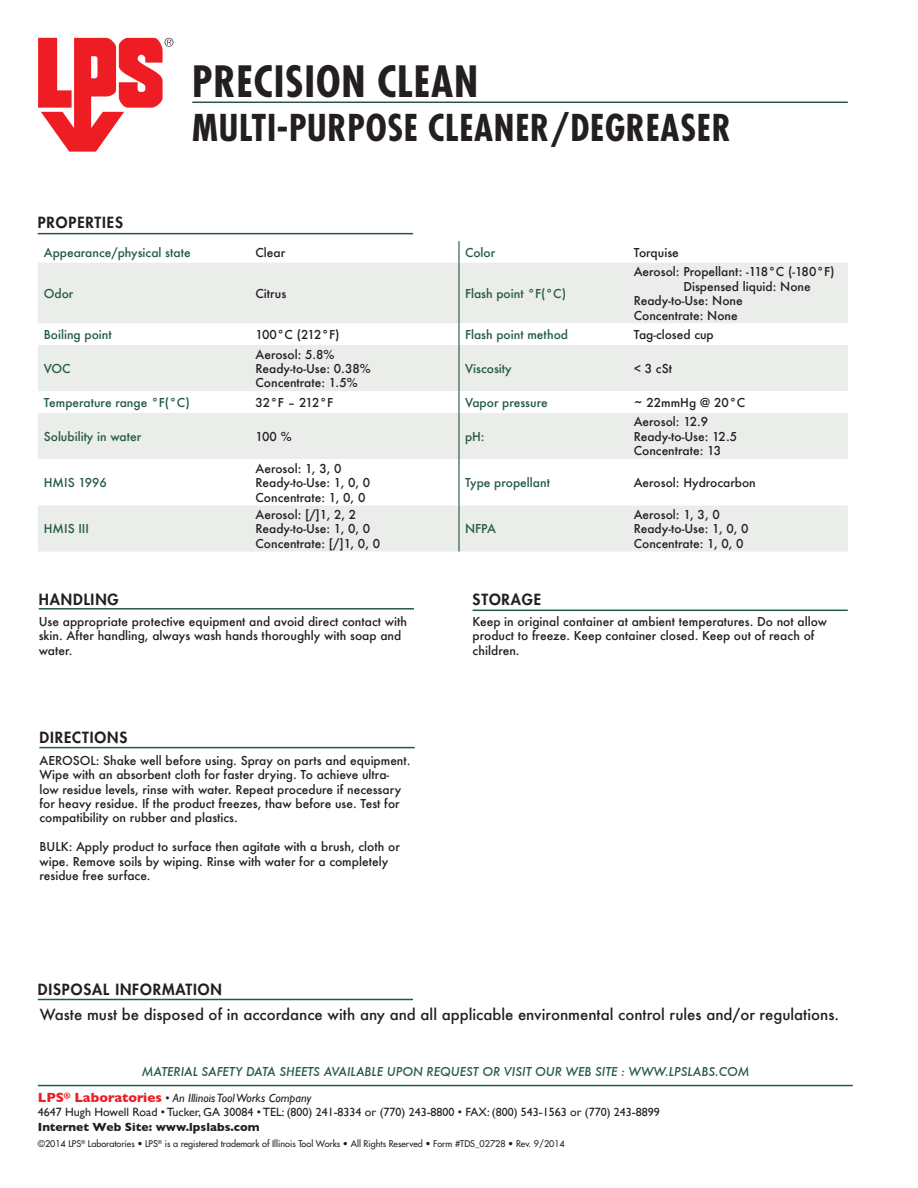
<style>
.page{position:relative;width:918px;height:1188px;background:#fff}
.page>*{position:absolute;margin:0;border:0;box-sizing:border-box;transform-origin:0 0}
.t1{font:700 condensed 42px "Futura";letter-spacing:.02em;color:#231f20}
.t2{font:700 condensed 36px "Futura";letter-spacing:.02em;color:#231f20}
.t3{font:500 15px "Futura";color:#231f20}
.Section_Header{font:800 15px "Futura";letter-spacing:.06em;color:#231f20}
.t4{font:500 12px/14.4px "Futura";color:#231f20}
.t5{font:500 12px "Futura";color:#235a41}
.t6{font:12px "Gill Sans";color:#231f20}
.t7{font:italic 500 12px "Futura";color:#235a41}
.t8{font:italic 12px "Gill Sans";color:#231f20}
.t9{font:700 12px "Gill Sans";color:#231f20}
.t10{font:9px "Futura";color:#231f20}
.s1{font-weight:700;font-style:normal;font-size:13.5px;color:#ee1d23}
.s2{font-style:normal}
</style>
<div class="page">
<hr style="left:38px;top:1085px;width:815px;height:1px;background:#235a41">
<svg style="left:38px;top:38px;width:135px;height:114px"></svg>
<hr style="left:192px;top:102px;width:656px;height:1px;background:#235a41">
<hr style="left:38px;top:233px;width:375px;height:1px;background:#235a41">
<hr style="left:473px;top:610px;width:375px;height:1px;background:#235a41">
<hr style="left:39px;top:747px;width:376px;height:1px;background:#235a41">
<hr style="left:39px;top:608px;width:375px;height:2px;background:#235a41">
<hr style="left:38px;top:999px;width:375px;height:1px;background:#235a41">
<svg style="left:38px;top:263px;width:810px;height:289px;background:#ebeeeb"></svg>
<svg style="left:460px;top:323px;width:388px;height:68px;fill:#eaedea"></svg>
<svg style="left:38px;top:391px;width:810px;height:114px"></svg>
<hr style="left:458px;top:241px;width:2px;height:22px;background:#235a41">
<hr style="left:458px;top:263px;width:2px;height:60px;background:#235a41">
<hr style="left:458px;top:323px;width:2px;height:22px;background:#235a41">
<hr style="left:458px;top:345px;width:2px;height:46px;background:#235a41">
<hr style="left:458px;top:391px;width:2px;height:22px;background:#235a41">
<hr style="left:458px;top:413px;width:2px;height:46px;background:#235a41">
<hr style="left:458px;top:459px;width:2px;height:46px;background:#235a41">
<hr style="left:458px;top:505px;width:2px;height:47px;background:#235a41">
<p class="Section_Header" style="left:38px;top:213px;width:87px">PROPERTIES</p>
<p class="t1" style="left:192px;top:56px;width:287px">PRECISION CLEAN</p>
<p class="t2" style="left:192px;top:105px;width:540px">MULTI-PURPOSE CLEANER/DEGREASER</p>
<p class="t5" style="left:44px;top:244px;width:148px">Appearance/physical state</p>
<p class="t4" style="left:255px;top:245px;width:31px">Clear</p>
<p class="t5" style="left:465px;top:244px;width:32px">Color</p>
<p class="t4" style="left:634px;top:245px;width:47px">Torquise</p>
<p class="t5" style="left:44px;top:285px;width:31px">Odor</p>
<p class="t4" style="left:255px;top:286px;width:32px">Citrus</p>
<p class="t5" style="left:465px;top:285px;width:103px">Flash point °F(°C)</p>
<p class="t4" style="left:683px;top:265px;width:153px;text-indent:-50px">Aerosol: Propellant: -118°C (-180°F)<br>Dispensed liquid: None</p>
<p class="t4" style="left:634px;top:293px;width:111px">Ready-to-Use: None</p>
<p class="t4" style="left:634px;top:308px;width:106px">Concentrate: None</p>
<p class="t5" style="left:44px;top:326px;width:69px">Boiling point</p>
<p class="t4" style="left:255px;top:327px;width:86px">100°C (212°F)</p>
<p class="t5" style="left:465px;top:326px;width:105px">Flash point method</p>
<p class="t4" style="left:634px;top:327px;width:82px">Tag-closed cup</p>
<p class="t5" style="left:44px;top:360px;width:28px">VOC</p>
<p class="t4" style="left:255px;top:347px;width:81px">Aerosol: 5.8%</p>
<p class="t4" style="left:255px;top:361px;width:117px">Ready-to-Use: 0.38%</p>
<p class="t4" style="left:255px;top:376px;width:104px">Concentrate: 1.5%</p>
<p class="t5" style="left:465px;top:360px;width:48px">Viscosity</p>
<p class="t4" style="left:634px;top:361px;width:40px">&lt; 3 cSt</p>
<p class="t5" style="left:44px;top:394px;width:147px">Temperature range °F(°C)</p>
<p class="t4" style="left:255px;top:395px;width:79px">32°F – 212°F</p>
<p class="t5" style="left:465px;top:394px;width:84px">Vapor pressure</p>
<p class="t4" style="left:634px;top:395px;width:113px">~ 22mmHg @ 20°C</p>
<p class="t5" style="left:44px;top:428px;width:99px">Solubility in water</p>
<p class="t4" style="left:255px;top:429px;width:38px">100 %</p>
<p class="t5" style="left:465px;top:428px;width:21px">pH:</p>
<p class="t4" style="left:634px;top:415px;width:76px">Aerosol: 12.9</p>
<p class="t4" style="left:634px;top:429px;width:105px">Ready-to-Use: 12.5</p>
<p class="t4" style="left:634px;top:443px;width:89px">Concentrate: 13</p>
<p class="t5" style="left:44px;top:474px;width:65px">HMIS 1996</p>
<p class="t5" style="left:44px;top:521px;width:47px">HMIS III</p>
<p class="Section_Header" style="left:39px;top:590px;width:81px">HANDLING</p>
<p class="t4" style="left:255px;top:461px;width:88px">Aerosol: 1, 3, 0</p>
<p class="t4" style="left:255px;top:475px;width:116px">Ready-to-Use: 1, 0, 0</p>
<p class="t4" style="left:255px;top:490px;width:111px">Concentrate: 1, 0, 0</p>
<p class="t4" style="left:255px;top:507px;width:102px">Aerosol: [/]1, 2, 2</p>
<p class="t4" style="left:255px;top:522px;width:116px">Ready-to-Use: 1, 0, 0</p>
<p class="t4" style="left:255px;top:536px;width:126px">Concentrate: [/]1, 0, 0</p>
<p class="t4" style="left:39px;top:614px;width:370px">Use appropriate protective equipment and avoid direct contact with skin. After handling, always wash hands thoroughly with soap and water.</p>
<p class="Section_Header" style="left:39px;top:728px;width:89px">DIRECTIONS</p>
<p class="t4" style="left:39px;top:753px;width:373px">AEROSOL: Shake well before using. Spray on parts and equipment.<br>Wipe with an absorbent cloth for faster drying. To achieve ultra&shy;low residue levels, rinse with water. Repeat procedure if necessary for heavy residue. If the product freezes, thaw before use. Test for compatibility on rubber and plastics.</p>
<p class="t4" style="left:39px;top:839px;width:362px">BULK: Apply product to surface then agitate with a brush, cloth or wipe. Remove soils by wiping. Rinse with water for a completely residue free surface.</p>
<p class="Section_Header" style="left:38px;top:980px;width:185px">DISPOSAL INFORMATION</p>
<p class="t5" style="left:465px;top:474px;width:86px">Type propellant</p>
<p class="t4" style="left:634px;top:475px;width:124px">Aerosol: Hydrocarbon</p>
<p class="t5" style="left:465px;top:521px;width:32px">NFPA</p>
<p class="t4" style="left:634px;top:507px;width:88px">Aerosol: 1, 3, 0</p>
<p class="t4" style="left:634px;top:522px;width:116px">Ready-to-Use: 1, 0, 0</p>
<p class="t4" style="left:634px;top:536px;width:111px">Concentrate: 1, 0, 0</p>
<p class="Section_Header" style="left:473px;top:590px;width:70px">STORAGE</p>
<p class="t4" style="left:473px;top:614px;width:356px">Keep in original container at ambient temperatures. Do not allow product to freeze. Keep container closed. Keep out of reach of children.</p>
<p class="t3" style="left:40px;top:1004px;width:801px">Waste must be disposed of in accordance with any and all applicable environmental control rules and/or regulations.</p>
<p class="t7" style="left:142px;top:1063px;width:609px">MATERIAL SAFETY DATA SHEETS AVAILABLE UPON REQUEST OR VISIT OUR WEB SITE : WWW.LPSLABS.COM</p>
<p class="t8" style="left:38px;top:1091px;width:275px"><span class="s1">LPS</span><sup>®</sup> <span class="s1">Laboratories</span> <span class="s2">•</span> An Illinois Tool Works Company</p>
<p class="t6" style="left:38px;top:1105px;width:624px">4647 Hugh Howell Road • Tucker, GA 30084 • TEL: (800) 241-8334 or (770) 243-8800 • FAX: (800) 543-1563 or (770) 243-8899</p>
<p class="t9" style="left:38px;top:1117px;width:223px">Internet Web Site: www.lpslabs.com</p>
<p class="t10" style="left:38px;top:1138px;width:528px">©2014 LPS<sup>®</sup> Laboratories • LPS<sup>®</sup> is a registered trademark of Illinois Tool Works • All Rights Reserved • Form #TDS_02728 • Rev. 9/2014</p>
</div>
